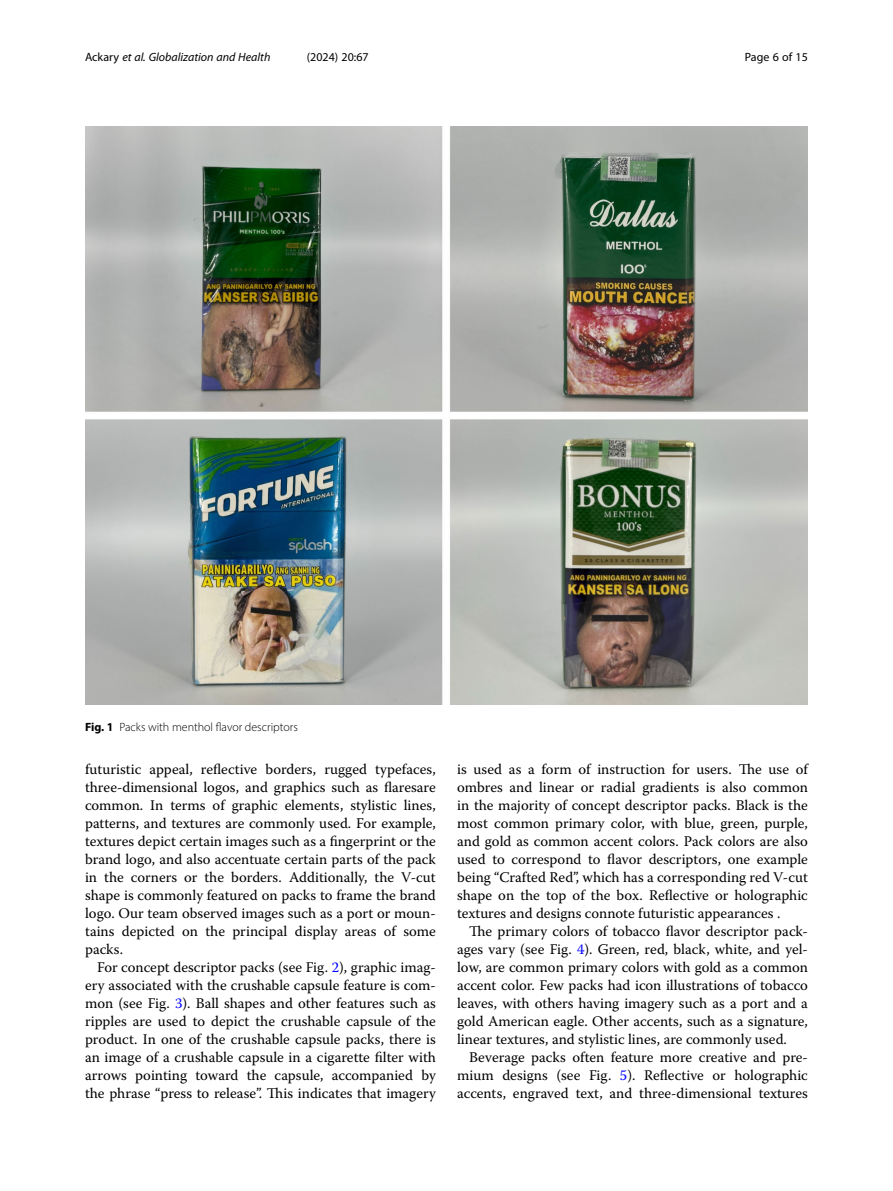
<style>
.page{position:relative;width:893px;height:1191px;background:#fff}
.page>*{position:absolute;margin:0;border:0;box-sizing:border-box;transform-origin:0 0}
.Body_Text_Indent{font:14.7px/18px "Warnock Pro";color:#000;text-align:justify}
.Body_Text{font:14.7px/18px "Warnock Pro";color:#000;text-align:justify}
.Figure_Caption{font:300 12px "Myriad Pro";color:#000}
.t1{font:italic 12px "Myriad Pro";color:#000}
.t2{font:12px "Myriad Pro";color:#000}
.s1{font-style:normal}
.s2{font-weight:700}
.s3{color:#00f}
</style>
<div class="page">
<img style="left:85px;top:126px;width:723px;height:578px">
<p class="t1" style="left:85px;top:50px;width:187px"><span class="s1">Ackary</span> et al. Globalization and Health</p>
<p class="t2" style="left:307px;top:50px;width:63px">(2024) 20:67</p>
<p class="t2" style="left:745px;top:50px;width:65px">Page 6 of 15</p>
<p class="Figure_Caption" style="left:85px;top:720px;width:214px"><span class="s2">Fig. 1</span> Packs with menthol flavor descriptors</p>
<p class="Body_Text" style="left:85px;top:760px;width:352px">futuristic appeal, reflective borders, rugged typefaces, three-dimensional logos, and graphics such as flaresare common. In terms of graphic elements, stylistic lines, patterns, and textures are commonly used. For example, textures depict certain images such as a fingerprint or the brand logo, and also accentuate certain parts of the pack in the corners or the borders. Additionally, the V-cut shape is commonly featured on packs to frame the brand logo. Our team observed images such as a port or moun&shy;tains depicted on the principal display areas of some packs.</p>
<p class="Body_Text_Indent" style="left:85px;top:958px;width:352px;text-indent:12px">For concept descriptor packs (see Fig. <span class="s3">2</span>), graphic imag&shy;ery associated with the crushable capsule feature is com&shy;mon (see Fig. <span class="s3">3</span>). Ball shapes and other features such as ripples are used to depict the crushable capsule of the product. In one of the crushable capsule packs, there is an image of a crushable capsule in a cigarette filter with arrows pointing toward the capsule, accompanied by the phrase “press to release”. This indicates that imagery</p>
<p class="Body_Text_Indent" style="left:457px;top:760px;width:352px">is used as a form of instruction for users. The use of ombres and linear or radial gradients is also common in the majority of concept descriptor packs. Black is the most common primary color, with blue, green, purple, and gold as common accent colors. Pack colors are also used to correspond to flavor descriptors, one example being “Crafted Red”, which has a corresponding red V-cut shape on the top of the box. Reflective or holographic textures and designs connote futuristic appearances .</p>
<p class="Body_Text_Indent" style="left:457px;top:922px;width:352px;text-indent:12px">The primary colors of tobacco flavor descriptor pack&shy;ages vary (see Fig. <span class="s3">4</span>). Green, red, black, white, and yel&shy;low, are common primary colors with gold as a common accent color. Few packs had icon illustrations of tobacco leaves, with others having imagery such as a port and a gold American eagle. Other accents, such as a signature, linear textures, and stylistic lines, are commonly used.</p>
<p class="Body_Text_Indent" style="left:457px;top:1048px;width:352px;text-indent:12px">Beverage packs often feature more creative and pre&shy;mium designs (see Fig. <span class="s3">5</span>). Reflective or holographic accents, engraved text, and three-dimensional textures</p>
</div>
